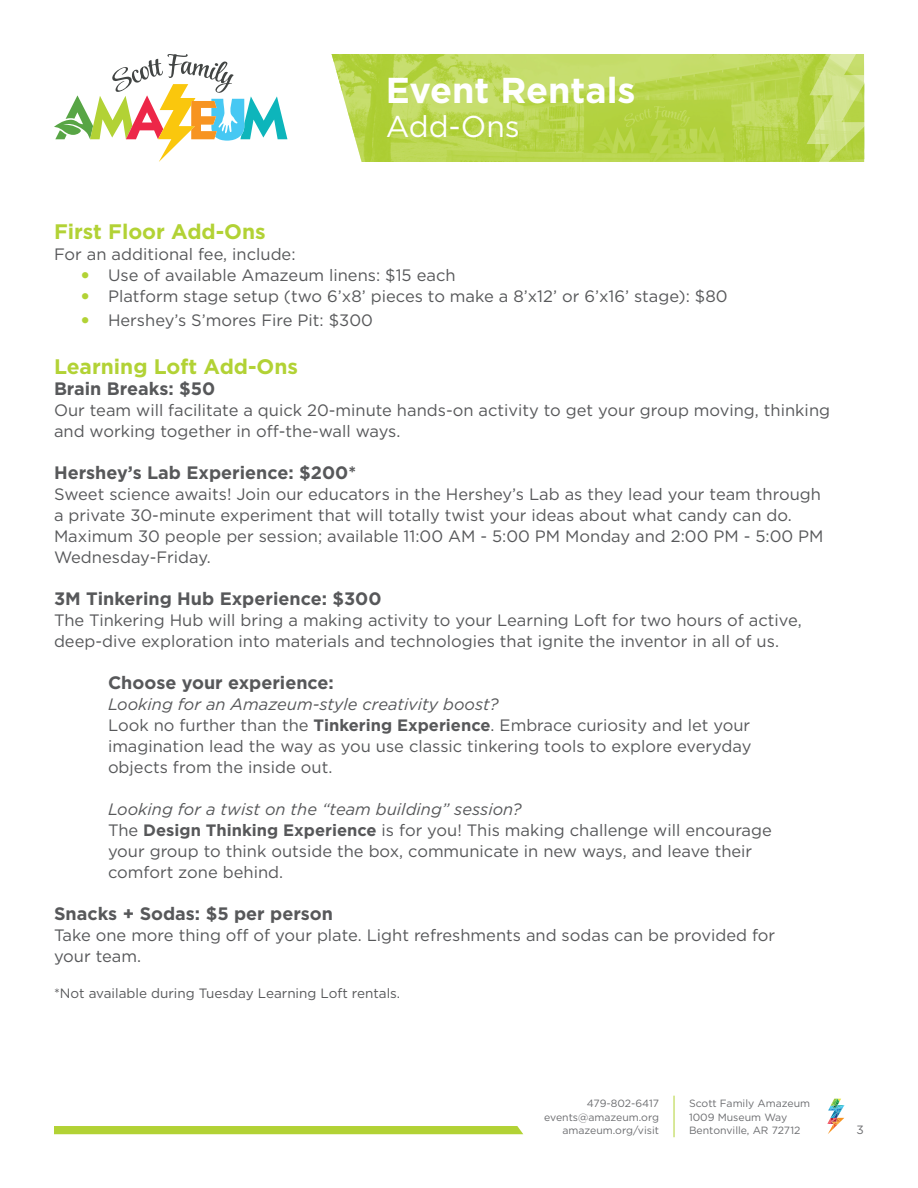
<style>
.page{position:relative;width:918px;height:1188px;background:#fff}
.page>*{position:absolute;margin:0;border:0;box-sizing:border-box;transform-origin:0 0}
.t1{font:700 36px "Gotham";color:#fff}
.t2{font:30px "Gotham";color:#fff}
.t3{font:700 21px "Gotham";color:#b2d235}
.t4{font:700 18px "Gotham";color:#57585a}
.t5{font:16.5px/21px "Gotham";color:#57585a}
.t6{font:italic 16.5px "Gotham";color:#57585a}
.Fine_Print{font:13.5px "Gotham";color:#57585a}
.t7{font:12px "Gotham";color:#6c6d70}
.t8{font:10.5px/13.5px "Gotham";color:#6c6d70;text-align:right}
.s1{font-weight:900;color:#b2d235}
.s2{font-weight:700}
</style>
<div class="page">
<svg style="left:827px;top:1099px;width:17px;height:35px"></svg>
<hr style="left:674px;top:1096px;width:1px;height:41px;background:#b2d235">
<svg style="left:54px;top:54px;width:233px;height:108px"></svg>
<svg style="left:332px;top:54px;width:475px;height:108px;background:#bcd756"></svg>
<div style="left:54px;top:1126px;width:469px;height:8px;background:#b2d235"></div>
<svg style="left:807px;top:54px;width:58px;height:108px;background:#c5dc6f"></svg>
<h1 class="t1" style="left:386px;top:66px;width:251px">Event Rentals</h1>
<p class="t2" style="left:386px;top:108px;width:135px">Add-Ons</p>
<p class="t3" style="left:54px;top:217px;width:213px">First Floor Add-Ons</p>
<p class="t5" style="left:54px;top:243px;width:243px">For an additional fee, include:</p>
<p class="t5" style="left:81px;top:264px;width:376px"><span class="s1">•</span> Use of available Amazeum linens: $15 each</p>
<p class="t5" style="left:81px;top:285px;width:648px"><span class="s1">•</span> Platform stage setup (two 6’x8’ pieces to make a 8’x12’ or 6’x16’ stage): $80</p>
<p class="t5" style="left:81px;top:309px;width:293px"><span class="s1">•</span> Hershey’s S’mores Fire Pit: $300</p>
<p class="t3" style="left:54px;top:352px;width:246px">Learning Loft Add-Ons</p>
<p class="t4" style="left:54px;top:376px;width:163px">Brain Breaks: $50</p>
<p class="t5" style="left:54px;top:399px;width:778px">Our team will facilitate a quick 20-minute hands-on activity to get your group moving, thinking and working together in off-the-wall ways.</p>
<p class="t4" style="left:54px;top:460px;width:304px">Hershey’s Lab Experience: $200*</p>
<p class="t5" style="left:54px;top:483px;width:771px">Sweet science awaits! Join our educators in the Hershey’s Lab as they lead your team through a private 30-minute experiment that will totally twist your ideas about what candy can do.<br>Maximum 30 people per session; available 11:00 AM - 5:00 PM Monday and 2:00 PM - 5:00 PM Wednesday-Friday.</p>
<p class="t4" style="left:54px;top:586px;width:329px">3M Tinkering Hub Experience: $300</p>
<p class="t5" style="left:54px;top:609px;width:749px">The Tinkering Hub will bring a making activity to your Learning Loft for two hours of active, deep-dive exploration into materials and technologies that ignite the inventor in all of us.</p>
<p class="t4" style="left:108px;top:670px;width:227px">Choose your experience:</p>
<p class="t6" style="left:108px;top:693px;width:392px">Looking for an Amazeum-style creativity boost?</p>
<p class="t5" style="left:108px;top:714px;width:645px;text-align:justify">Look no further than the <span class="s2">Tinkering Experience</span>. Embrace curiosity and let your imagination lead the way as you use classic tinkering tools to explore everyday objects from the inside out.</p>
<p class="t6" style="left:108px;top:798px;width:415px">Looking for a twist on the “team building” session?</p>
<p class="t5" style="left:108px;top:819px;width:665px">The <span class="s2">Design Thinking Experience</span> is for you! This making challenge will encourage your group to think outside the box, communicate in new ways, and leave their comfort zone behind.</p>
<p class="t4" style="left:54px;top:901px;width:281px">Snacks + Sodas: $5 per person</p>
<p class="t5" style="left:54px;top:924px;width:723px">Take one more thing off of your plate. Light refreshments and sodas can be provided for your team.</p>
<p class="Fine_Print" style="left:54px;top:984px;width:348px">*Not available during Tuesday Learning Loft rentals.</p>
<p class="t8" style="left:544px;top:1096px;width:116px">479-802-6417 events@amazeum.org amazeum.org/visit</p>
<p class="t8" style="left:689px;top:1096px;width:123px;text-align:left">Scott Family Amazeum<br>1009 Museum Way<br>Bentonville, AR 72712</p>
<p class="t7" style="left:857px;top:1122px;width:9px">3</p>
</div>
